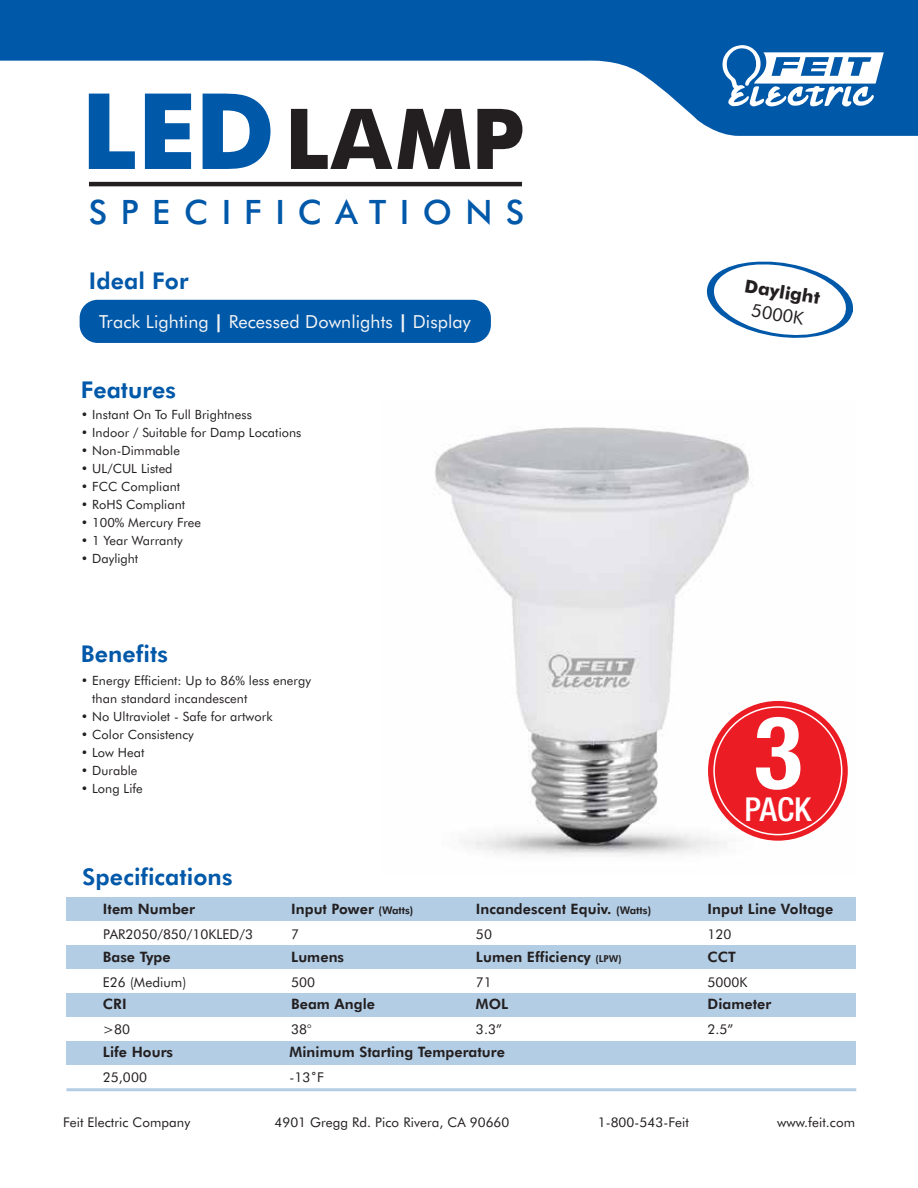
<style>
.page{position:relative;width:918px;height:1188px;background:#fff}
.page>*{position:absolute;margin:0;border:0;box-sizing:border-box;transform-origin:0 0}
.t1{font:700 condensed 100.95px "Helvetica Neue";color:#fff}
.t2{font:700 84px "Futura BT";color:#231f20}
.t3{font:500 33.6px "Futura BT";letter-spacing:.4em;color:#0058a9}
.t4{font:500 condensed 33px "Helvetica Neue";color:#fff}
.t5{font:800 23.1px "Futura BT";letter-spacing:.005em;color:#0058a9}
.t6{font:18px "Futura BT";letter-spacing:.005em;color:#f5f5f5}
.t7{font:700 17.85px "Futura BT";color:#231f20}
.t8{font:17.85px "Futura BT";color:#231f20}
.t9{font:800 14.4px "Futura BT";letter-spacing:.005em;color:#231f20}
.t10{font:13.5px "Futura BT";letter-spacing:.005em;color:#231f20}
.t11{font:13.35px "Futura BT";letter-spacing:.005em;color:#231f20}
.t12{font:12.75px/18px "Futura BT";letter-spacing:.005em;color:#231f20}
.s1{font-size:105.45px;color:#0058a9}
.s2{font-weight:700}
.s3{font-size:10.5px}
.s4{font-size:9.6px}
</style>
<div class="page">
<img style="left:433px;top:427px;width:320px;height:429px">
<hr style="left:66px;top:1088px;width:790px;height:3px;background:#0058a9">
<div style="left:66px;top:897px;width:790px;height:24px;background:#b3cde5"></div>
<div style="left:66px;top:945px;width:790px;height:24px;background:#b3cde5"></div>
<div style="left:66px;top:993px;width:790px;height:24px;background:#b3cde5"></div>
<div style="left:66px;top:1041px;width:790px;height:24px;background:#b3cde5"></div>
<div style="left:80px;top:300px;width:411px;height:43px;background:#0058a9;border-radius:18px"></div>
<svg style="left:707px;top:700px;width:142px;height:142px;background:#f05359"></svg>
<div style="left:714px;top:707px;width:128px;height:128px;background:#ec1c24;border-radius:50%"></div>
<hr style="left:89px;top:182px;width:433px;height:4px;background:#231f20">
<svg style="left:0;top:0;width:918px;height:136px;fill:#0058a9"></svg>
<svg style="left:721px;top:45px;width:163px;height:63px"></svg>
<svg style="left:706px;top:261px;width:147px;height:77px"></svg>
<h2 class="t2" style="left:81px;top:88px;width:445px"><span class="s1">LED</span>LAMP</h2>
<h3 class="t3" style="left:89px;top:191px;width:437px">SPECIFICATIONS</h3>
<h3 class="t5" style="left:89px;top:267px;width:101px">Ideal For</h3>
<h3 class="t6" style="left:99px;top:311px;width:373px">Track Lighting <span class="s2">|</span> Recessed Downlights <span class="s2">|</span> Display</h3>
<h3 class="t5" style="left:81px;top:376px;width:97px">Features</h3>
<p class="t12" style="left:81px;top:405px;width:173px">• Instant On To Full Brightness</p>
<p class="t12" style="left:81px;top:423px;width:222px">• Indoor / Suitable for Damp Locations</p>
<p class="t12" style="left:81px;top:459px;width:93px">• UL/CUL Listed</p>
<p class="t12" style="left:81px;top:477px;width:101px">• FCC Compliant</p>
<p class="t12" style="left:81px;top:495px;width:106px">• RoHS Compliant</p>
<p class="t12" style="left:81px;top:513px;width:122px">• 100% Mercury Free</p>
<p class="t12" style="left:81px;top:531px;width:104px">• 1 Year Warranty</p>
<p class="t12" style="left:81px;top:441px;width:101px">• Non-Dimmable</p>
<p class="t12" style="left:81px;top:549px;width:59px">• Daylight</p>
<h3 class="t5" style="left:81px;top:639px;width:89px">Benefits</h3>
<p class="t12" style="left:92px;top:672px;width:220px;text-indent:-11px">• Energy Efficient: Up to 86% less energy than standard incandescent</p>
<p class="t12" style="left:81px;top:708px;width:193px">• No Ultraviolet - Safe for artwork</p>
<p class="t12" style="left:81px;top:726px;width:114px">• Color Consistency</p>
<p class="t12" style="left:81px;top:744px;width:65px">• Low Heat</p>
<p class="t12" style="left:81px;top:762px;width:58px">• Durable</p>
<p class="t12" style="left:81px;top:780px;width:64px">• Long Life</p>
<h3 class="t5" style="left:82px;top:862px;width:152px">Specifications</h3>
<p class="t9" style="left:103px;top:900px;width:94px">Item Number</p>
<p class="t9" style="left:291px;top:900px;width:124px">Input Power <span class="s3">(Watts)</span></p>
<p class="t9" style="left:476px;top:900px;width:177px">Incandescent Equiv. <span class="s3">(Watts)</span></p>
<h3 class="t7" style="left:747px;top:275px;width:78px;rotate:9deg">Daylight</h3>
<h3 class="t8" style="left:753px;top:299px;width:54px;rotate:9deg">5000K</h3>
<h1 class="t1" style="left:754px;top:691px;width:50px">3</h1>
<h3 class="t4" style="left:745px;top:789px;width:68px">PACK</h3>
<p class="t9" style="left:708px;top:900px;width:127px">Input Line Voltage</p>
<p class="t10" style="left:103px;top:926px;width:152px">PAR2050/850/10KLED/3</p>
<p class="t10" style="left:291px;top:926px;width:9px">7</p>
<p class="t10" style="left:476px;top:926px;width:17px">50</p>
<p class="t10" style="left:708px;top:926px;width:26px">120</p>
<p class="t9" style="left:476px;top:948px;width:147px">Lumen Efficiency <span class="s4">(LPW)</span></p>
<p class="t9" style="left:708px;top:948px;width:30px">CCT</p>
<p class="t9" style="left:291px;top:948px;width:54px">Lumens</p>
<p class="t9" style="left:291px;top:995px;width:85px">Beam Angle</p>
<p class="t9" style="left:708px;top:995px;width:65px">Diameter</p>
<p class="t9" style="left:103px;top:948px;width:69px">Base Type</p>
<p class="t10" style="left:103px;top:974px;width:85px">E26 (Medium)</p>
<p class="t10" style="left:708px;top:974px;width:42px">5000K</p>
<p class="t10" style="left:291px;top:974px;width:25px">500</p>
<p class="t10" style="left:291px;top:1021px;width:22px">38°</p>
<p class="t10" style="left:708px;top:1021px;width:27px">2.5”</p>
<p class="t10" style="left:476px;top:974px;width:17px">71</p>
<p class="t9" style="left:103px;top:995px;width:25px">CRI</p>
<p class="t9" style="left:103px;top:1043px;width:72px">Life Hours</p>
<p class="t10" style="left:103px;top:1069px;width:46px">25,000</p>
<p class="t9" style="left:476px;top:995px;width:34px">MOL</p>
<p class="t9" style="left:290px;top:1043px;width:217px">Minimum Starting Temperature</p>
<p class="t10" style="left:476px;top:1021px;width:27px">3.3”</p>
<p class="t10" style="left:103px;top:1021px;width:29px">&gt;80</p>
<p class="t10" style="left:290px;top:1069px;width:36px">-13˚F</p>
<p class="t11" style="left:63px;top:1114px;width:129px">Feit Electric Company</p>
<p class="t11" style="left:274px;top:1114px;width:237px">4901 Gregg Rd. Pico Rivera, CA 90660</p>
<p class="t11" style="left:598px;top:1114px;width:93px">1-800-543-Feit</p>
<p class="t11" style="left:777px;top:1114px;width:79px">www.feit.com</p>
</div>
